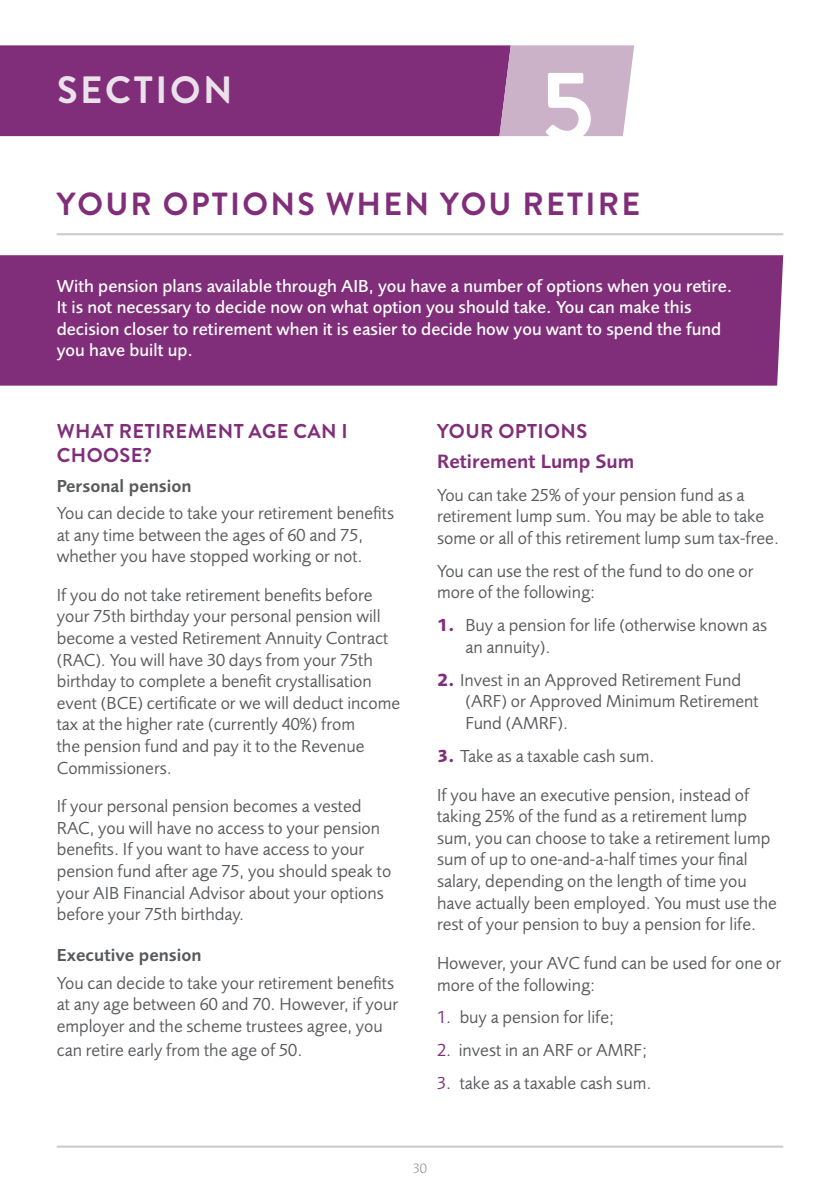
<style>
.page{position:relative;width:840px;height:1191px;background:#fff}
.page>*{position:absolute;margin:0;border:0;box-sizing:border-box;transform-origin:0 0}
.t1{font:700 100px "Brandon Grotesque";color:#fff}
.t2{font:700 38px "Brandon Grotesque";letter-spacing:.07em;color:#eae1ea}
.t3{font:700 32px "Brandon Grotesque";letter-spacing:.07em;color:#812e7a}
.t4{font:700 20px/24px "Brandon Grotesque";letter-spacing:.02em;color:#812e7a}
.t5{font:600 20px "Foundry Sans";color:#812e7a}
.t6{font:18px/21.6px "Foundry Sans";color:#58595b}
.t7{font:500 18px/21.6px "Foundry Sans";color:#fff}
.t8{font:600 18px "Foundry Sans";color:#58595b}
.t9{font:300 14px "Foundry Sans";color:#888a8d}
.s1{font-weight:700;color:#812e7a}
.s2{color:#812e7a}
</style>
<div class="page">
<hr style="left:57px;top:1145px;width:725px;height:2px;background:#c9cacc">
<div style="left:0;top:45px;width:499px;height:91px;background:#812e7a"></div>
<svg style="left:499px;top:45px;width:135px;height:91px;background:#c9aec6"></svg>
<hr style="left:57px;top:233px;width:725px;height:2px;background:#c9cacc">
<div style="left:0;top:255px;width:782px;height:131px;background:#812e7a"></div>
<h2 class="t2" style="left:57px;top:64px;width:177px">SECTION</h2>
<h1 class="t1" style="left:541px;top:37px;width:54px">5</h1>
<h3 class="t3" style="left:57px;top:182px;width:584px">YOUR OPTIONS WHEN YOU RETIRE</h3>
<p class="t7" style="left:57px;top:275px;width:676px">With pension plans available through AIB, you have a number of options when you retire.<br>It is not necessary to decide now on what option you should take. You can make this decision closer to retirement when it is easier to decide how you want to spend the fund you have built up.</p>
<p class="t4" style="left:57px;top:419px;width:292px">WHAT RETIREMENT AGE CAN I<br>CHOOSE?</p>
<p class="t8" style="left:57px;top:475px;width:136px">Personal pension</p>
<p class="t6" style="left:57px;top:502px;width:339px">You can decide to take your retirement benefits at any time between the ages of 60 and 75, whether you have stopped working or not.</p>
<p class="t6" style="left:57px;top:584px;width:345px">If you do not take retirement benefits before your 75th birthday your personal pension will become a vested Retirement Annuity Contract (RAC). You will have 30 days from your 75th birthday to complete a benefit crystallisation event (BCE) certificate or we will deduct income tax at the higher rate (currently 40%) from<br>the pension fund and pay it to the Revenue Commissioners.</p>
<p class="t6" style="left:57px;top:795px;width:336px">If your personal pension becomes a vested RAC, you will have no access to your pension benefits. If you want to have access to your pension fund after age 75, you should speak to your AIB Financial Advisor about your options before your 75th birthday.</p>
<p class="t8" style="left:57px;top:945px;width:146px">Executive pension</p>
<p class="t6" style="left:57px;top:972px;width:343px">You can decide to take your retirement benefits at any age between 60 and 70. However, if your employer and the scheme trustees agree, you</p>
<p class="t6" style="left:57px;top:1039px;width:247px">can retire early from the age of 50.</p>
<p class="t4" style="left:437px;top:419px;width:151px">YOUR OPTIONS</p>
<p class="t5" style="left:437px;top:449px;width:199px">Retirement Lump Sum</p>
<p class="t6" style="left:437px;top:484px;width:343px">You can take 25% of your pension fund as a retirement lump sum. You may be able to take some or all of this retirement lump sum tax-free.</p>
<p class="t6" style="left:437px;top:560px;width:318px">You can use the rest of the fund to do one or more of the following:</p>
<p class="t6" style="left:465px;top:615px;width:303px;text-indent:-28px"><span class="s1">1.</span> Buy a pension for life (otherwise known as an annuity).</p>
<p class="t6" style="left:465px;top:669px;width:294px;text-indent:-28px"><span class="s1">2.</span> Invest in an Approved Retirement Fund (ARF) or Approved Minimum Retirement<br>Fund (AMRF).</p>
<p class="t6" style="left:437px;top:737px;width:314px;line-height:38.6px"><span class="s1">3.</span> Take as a taxable cash sum.<br>If you have an executive pension, instead of</p>
<p class="t6" style="left:437px;top:806px;width:341px">taking 25% of the fund as a retirement lump sum, you can choose to take a retirement lump sum of up to one-and-a-half times your final salary, depending on the length of time you have actually been employed. You must use the rest of your pension to buy a pension for life.</p>
<p class="t6" style="left:437px;top:952px;width:345px">However, your AVC fund can be used for one or more of the following:</p>
<p class="t6" style="left:437px;top:1007px;width:178px"><span class="s2">1.</span> buy a pension for life;</p>
<p class="t6" style="left:437px;top:1040px;width:211px"><span class="s2">2.</span> invest in an ARF or AMRF;</p>
<p class="t6" style="left:437px;top:1073px;width:216px"><span class="s2">3.</span> take as a taxable cash sum.</p>
<p class="t9" style="left:413px;top:1160px;width:15px">30</p>
</div>
